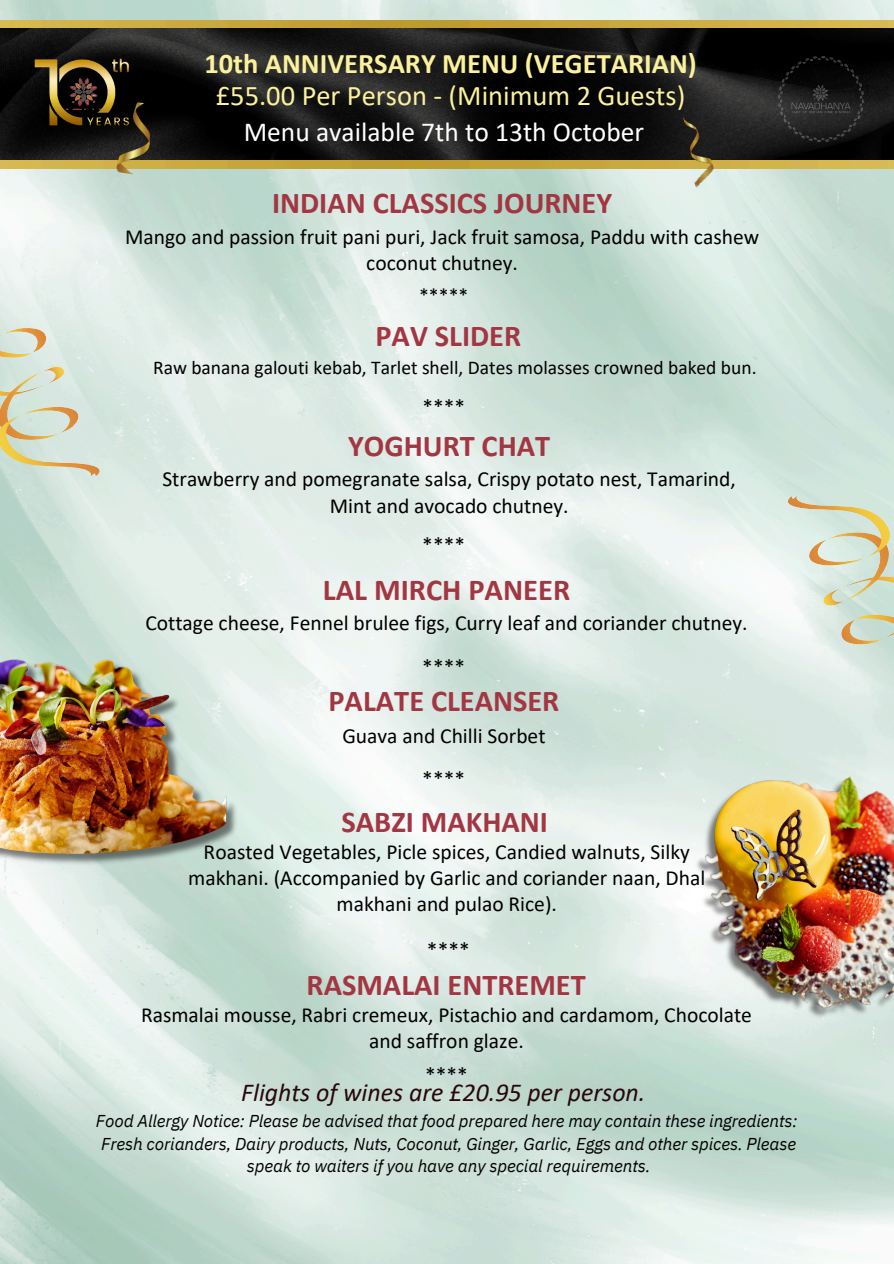
<style>
.page{position:relative;width:894px;height:1264px;background:#fff}
.page>*{position:absolute;margin:0;border:0;box-sizing:border-box;transform-origin:0 0}
.t1{font:700 30.45px "Calibri";color:#a23642}
.t2{font:700 30.3px "Calibri";color:#a23642}
.t3{font:28.5px/31.5px "Calibri";color:#fbf19d;text-align:center}
.t4{font:27.45px "Calibri";color:#fff}
.t5{font:italic 25.8px "Calibri";color:#27070b}
.t6{font:21.45px/26.1px "Calibri";color:#000;text-align:center}
.t7{font:19.8px "Calibri";color:#000}
.t8{font:19.5px "Calibri";color:#000}
.t9{font:italic 17.1px/22.5px "IBM Plex Sans";letter-spacing:-.005em;color:#000;text-align:center}
.s1{font-weight:700}
</style>
<div class="page">
<img style="left:0;top:0;width:893px;height:1263px">
<img style="left:682px;top:684px;width:211px;height:363px">
<img style="left:0;top:21px;width:893px;height:147px">
<img style="left:0;top:28px;width:893px;height:132px">
<img style="left:116px;top:101px;width:45px;height:76px">
<img style="left:8px;top:51px;width:149px;height:86px">
<img style="left:65px;top:72px;width:40px;height:37px">
<img style="left:675px;top:112px;width:42px;height:76px">
<img style="left:772px;top:51px;width:96px;height:96px">
<svg style="left:785px;top:496px;width:108px;height:187px;background:#dbe2d2"></svg>
<svg style="left:0;top:289px;width:101px;height:187px;background:#dae0cf"></svg>
<img style="left:0;top:577px;width:241px;height:307px">
<h1 class="t3" style="left:204px;top:50px;width:493px"><span class="s1">10th ANNIVERSARY MENU (VEGETARIAN) </span>£55.00 Per Person - (Minimum 2 Guests)</h1>
<h4 class="t4" style="left:244px;top:120px;width:402px">Menu available 7th to 13th October</h4>
<p class="t2" style="left:272px;top:190px;width:341px">INDIAN CLASSICS JOURNEY</p>
<p class="t6" style="left:125px;top:226px;width:635px">Mango and passion fruit pani puri, Jack fruit samosa, Paddu with cashew coconut chutney.</p>
<p class="t7" style="left:419px;top:287px;width:51px">*****</p>
<h1 class="t2" style="left:375px;top:323px;width:147px">PAV SLIDER</h1>
<p class="t8" style="left:153px;top:360px;width:605px">Raw banana galouti kebab, Tarlet shell, Dates molasses crowned baked bun.</p>
<p class="t6" style="left:422px;top:395px;width:44px">****</p>
<h4 class="t2" style="left:348px;top:433px;width:204px">YOGHURT CHAT</h4>
<h4 class="t6" style="left:162px;top:467px;width:575px;line-height:27px">Strawberry and pomegranate salsa, Crispy potato nest, Tamarind,<br>Mint and avocado chutney.</h4>
<h4 class="t6" style="left:422px;top:533px;width:44px">****</h4>
<p class="t1" style="left:323px;top:577px;width:249px">LAL MIRCH PANEER</p>
<p class="t6" style="left:145px;top:611px;width:603px">Cottage cheese, Fennel brulee figs, Curry leaf and coriander chutney.</p>
<h1 class="t6" style="left:422px;top:655px;width:44px">****</h1>
<h4 class="t2" style="left:328px;top:688px;width:232px">PALATE CLEANSER</h4>
<h4 class="t6" style="left:342px;top:724px;width:205px">Guava and Chilli Sorbet</h4>
<h4 class="t6" style="left:422px;top:768px;width:44px">****</h4>
<p class="t2" style="left:341px;top:809px;width:208px">SABZI MAKHANI</p>
<p class="t6" style="left:188px;top:840px;width:518px">Roasted Vegetables, Picle spices, Candied walnuts, Silky makhani. (Accompanied by Garlic and coriander naan, Dhal makhani and pulao Rice).</p>
<p class="t6" style="left:427px;top:938px;width:44px">****</p>
<p class="t2" style="left:306px;top:971px;width:280px">RASMALAI ENTREMET</p>
<p class="t6" style="left:141px;top:1003px;width:612px">Rasmalai mousse, Rabri cremeux, Pistachio and cardamom, Chocolate and saffron glaze.</p>
<p class="t6" style="left:425px;top:1063px;width:44px">****</p>
<p class="t5" style="left:241px;top:1082px;width:405px">Flights of wines are £20.95 per person.</p>
<h4 class="t9" style="left:96px;top:1109px;width:703px">Food Allergy Notice: Please be advised that food prepared here may contain these ingredients:</h4>
<p class="t9" style="left:101px;top:1131px;width:696px">Fresh corianders, Dairy products, Nuts, Coconut, Ginger, Garlic, Eggs and other spices. Please speak to waiters if you have any special requirements.</p>
</div>
